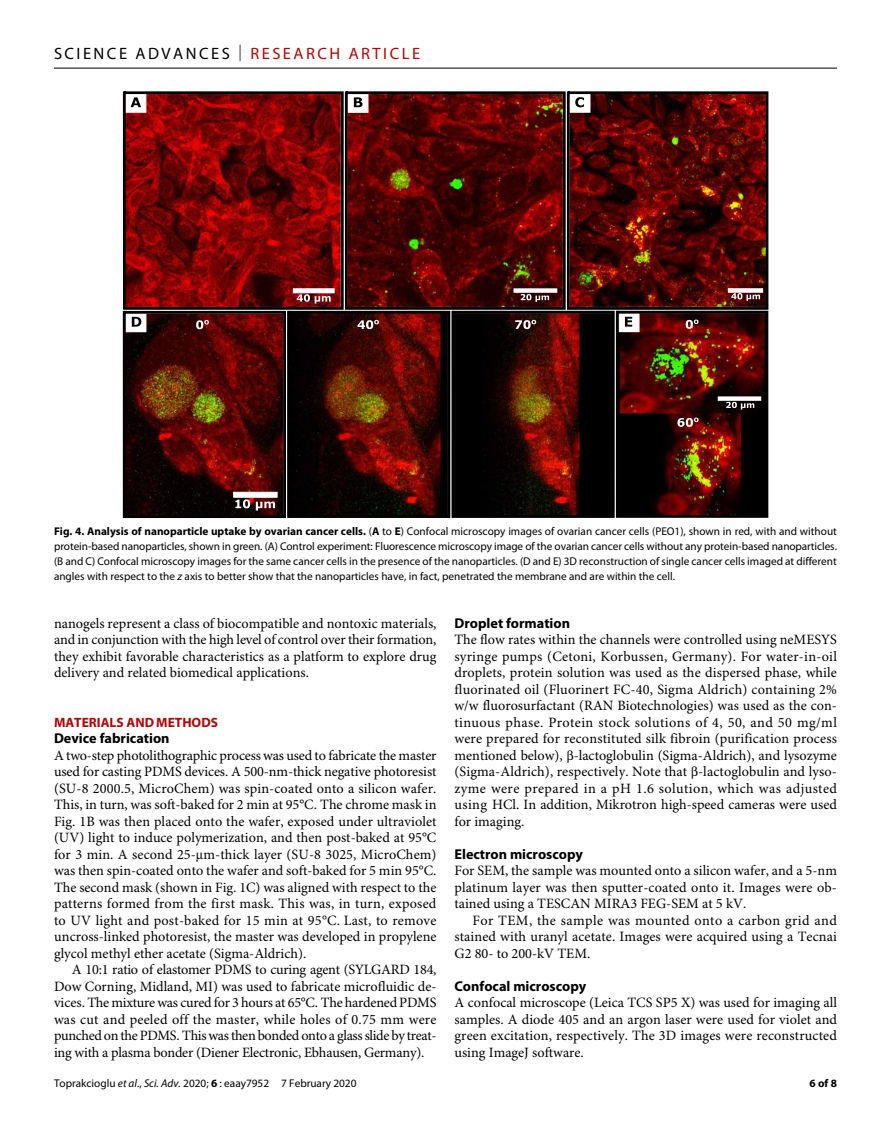
<style>
.page{position:relative;width:891px;height:1134px;background:#fff}
.page>*{position:absolute;margin:0;border:0;box-sizing:border-box;transform-origin:0 0}
.t1{font:16.5px "Myriad Pro";letter-spacing:.15em;color:#000}
.t2{font:14.25px/16.5px "Minion Pro";color:#000;text-align:justify}
.t3{font:700 14.25px "Myriad Pro";color:#000}
.t4{font:700 13.5px "Myriad Pro";color:#b10508}
.t5{font:11.25px/15px "Myriad Pro";color:#000;text-align:justify}
.t6{font:700 11.25px "Myriad Pro";color:#000}
.s1{font-weight:300}
.s2{color:#b10508}
.s3{font-weight:700}
.s4{font-style:italic}
</style>
<div class="page">
<hr style="left:54px;top:68px;width:783px;height:1px;background:#000">
<svg style="left:122px;top:91px;width:647px;height:217px"></svg>
<svg style="left:122px;top:308px;width:493px;height:210px"></svg>
<img style="left:615px;top:308px;width:154px;height:210px">
<p class="t1" style="left:54px;top:40px;width:368px">SCIENCE ADVANCES <span class="s1">|</span> <span class="s2">RESEARCH ARTICLE</span></p>
<p class="t5" style="left:54px;top:524px;width:785px"><span class="s3">Fig. 4. Analysis of nanoparticle uptake by ovarian cancer cells.</span> (<span class="s3">A</span> to <span class="s3">E</span>) Confocal microscopy images of ovarian cancer cells (PEO1), shown in red, with and without protein-based nanoparticles, shown in green. (A) Control experiment: Fluorescence microscopy image of the ovarian cancer cells without any protein-based nanoparticles. (B and C) Confocal microscopy images for the same cancer cells in the presence of the nanoparticles. (D and E) 3D reconstruction of single cancer cells imaged at different angles with respect to the <span class="s4">z</span> axis to better show that the nanoparticles have, in fact, penetrated the membrane and are within the cell.</p>
<p class="t2" style="left:54px;top:616px;width:384px">nanogels represent a class of biocompatible and nontoxic materials, and in conjunction with the high level of control over their formation, they exhibit favorable characteristics as a platform to explore drug delivery and related biomedical applications.</p>
<p class="t4" style="left:54px;top:711px;width:166px">MATERIALS AND METHODS</p>
<p class="t3" style="left:54px;top:727px;width:117px">Device fabrication</p>
<p class="t2" style="left:54px;top:748px;width:384px">A two-step photolithographic process was used to fabricate the master used for casting PDMS devices. A 500-nm-thick negative photoresist (SU-8 2000.5, MicroChem) was spin-coated onto a silicon wafer.<br>This, in turn, was soft-baked for 2 min at 95°C. The chrome mask in Fig. 1B was then placed onto the wafer, exposed under ultraviolet (UV) light to induce polymerization, and then post-baked at 95°C for 3 min. A second 25- m-thick layer (SU-8 3025, MicroChem) was then spin-coated onto the wafer and soft-baked for 5 min 95°C.<br>The second mask (shown in Fig. 1C) was aligned with respect to the patterns formed from the first mask. This was, in turn, exposed to UV light and post-baked for 15 min at 95°C. Last, to remove uncross-linked photoresist, the master was developed in propylene glycol methyl ether acetate (Sigma-Aldrich).</p>
<p class="t2" style="left:54px;top:963px;width:384px;text-indent:18px">A 10:1 ratio of elastomer PDMS to curing agent (SYLGARD 184, Dow Corning, Midland, MI) was used to fabricate microfluidic de&shy;vices. The mixture was cured for 3 hours at 65°C. The hardened PDMS was cut and peeled off the master, while holes of 0.75 mm were punched on the PDMS. This was then bonded onto a glass slide by treat&shy;ing with a plasma bonder (Diener Electronic, Ebhausen, Germany).</p>
<p class="t5" style="left:54px;top:1076px;width:304px">Toprakcioglu <span class="s4">et al</span>., <span class="s4">Sci. Adv.</span> 2020; <span class="s3">6</span> : eaay7952 7 February 2020</p>
<p class="t3" style="left:454px;top:612px;width:117px">Droplet formation</p>
<p class="t2" style="left:454px;top:633px;width:384px">The flow rates within the channels were controlled using neMESYS syringe pumps (Cetoni, Korbussen, Germany). For water-in-oil droplets, protein solution was used as the dispersed phase, while fluorinated oil (Fluorinert FC-40, Sigma Aldrich) containing 2% w/w fluorosurfactant (RAN Biotechnologies) was used as the con&shy;tinuous phase. Protein stock solutions of 4, 50, and 50 mg/ml were prepared for reconstituted silk fibroin (purification process mentioned below), -lactoglobulin (Sigma-Aldrich), and lysozyme (Sigma-Aldrich), respectively. Note that -lactoglobulin and lyso&shy;zyme were prepared in a pH 1.6 solution, which was adjusted using HCl. In addition, Mikrotron high-speed cameras were used for imaging.</p>
<p class="t3" style="left:454px;top:843px;width:130px">Electron microscopy</p>
<p class="t2" style="left:454px;top:864px;width:384px">For SEM, the sample was mounted onto a silicon wafer, and a 5-nm platinum layer was then sputter-coated onto it. Images were ob&shy;tained using a TESCAN MIRA3 FEG-SEM at 5 kV.</p>
<p class="t2" style="left:454px;top:914px;width:384px;text-indent:18px">For TEM, the sample was mounted onto a carbon grid and stained with uranyl acetate. Images were acquired using a Tecnai G2 80- to 200-kV TEM.</p>
<p class="t3" style="left:454px;top:975px;width:133px">Confocal microscopy</p>
<p class="t2" style="left:454px;top:996px;width:384px">A confocal microscope (Leica TCS SP5 X) was used for imaging all samples. A diode 405 and an argon laser were used for violet and green excitation, respectively. The 3D images were reconstructed using ImageJ software.</p>
<p class="t6" style="left:810px;top:1074px;width:29px">6 of 8</p>
</div>
